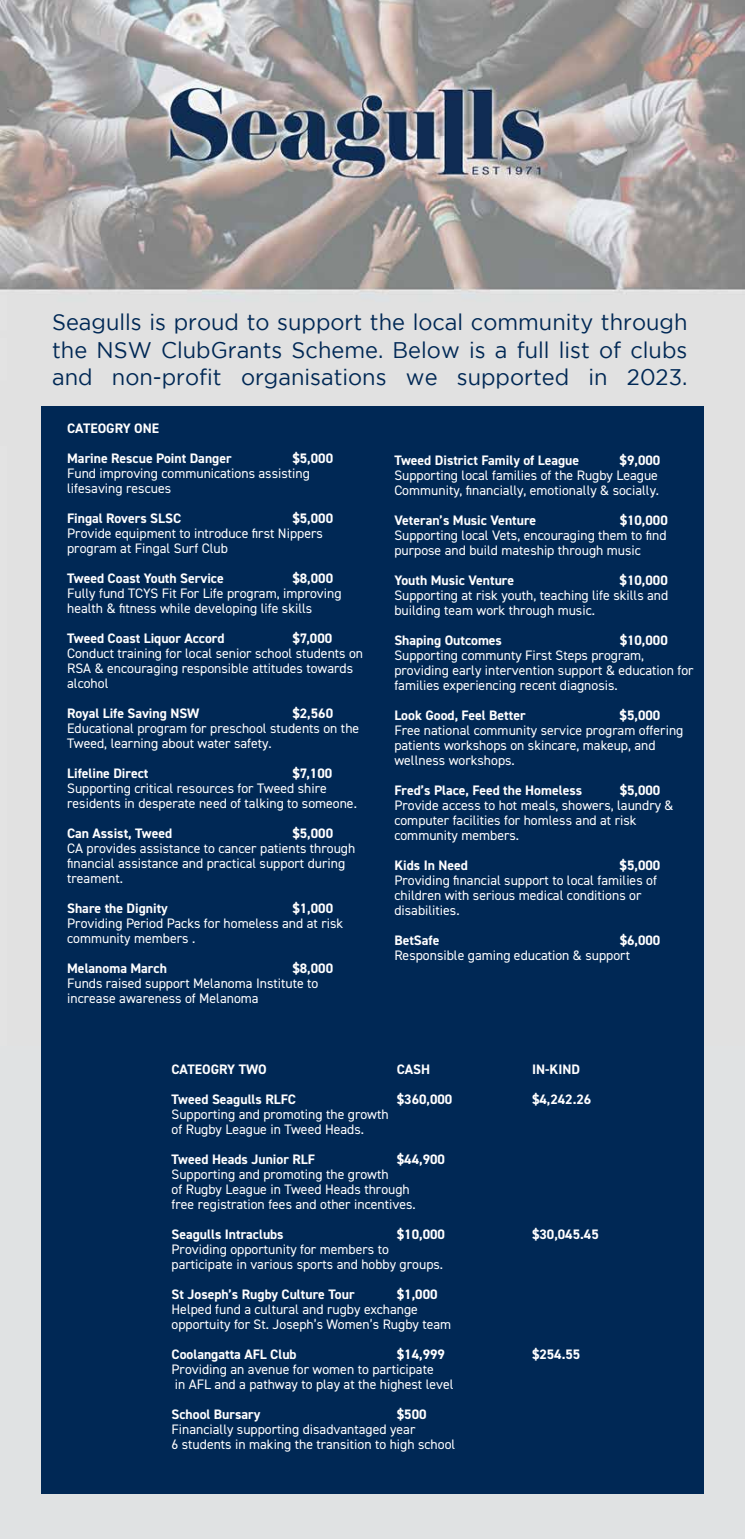
<style>
.page{position:relative;width:745px;height:1539px;background:#fff}
.page>*{position:absolute;margin:0;border:0;box-sizing:border-box;transform-origin:0 0}
.t1{font:22.5px/27.5px "Gotham";color:#002855;text-align:justify}
.t2{font:13.75px/15px "DIN2014";color:#fff}
.t3{font:700 13.75px/30px "DIN2014";color:#fff}
</style>
<div class="page">
<img style="left:0;top:0;width:744px;height:1046px">
<div style="left:0;top:1046px;width:744px;height:493px;background:#e0e2e3"></div>
<div style="left:41px;top:406px;width:662px;height:1087px;background:#002855"></div>
<h1 class="t1" style="left:52px;top:308px;width:636px">Seagulls is proud to support the local community through the NSW ClubGrants Scheme. Below is a full list of clubs and non-profit organisations we supported in 2023.</h1>
<p class="t3" style="left:67px;top:413px;width:166px">CATEOGRY ONE<br>Marine Rescue Point Danger</p>
<p class="t3" style="left:292px;top:443px;width:42px">$5,000</p>
<p class="t2" style="left:67px;top:465px;width:244px">Fund improving communications assisting lifesaving rescues</p>
<p class="t3" style="left:67px;top:503px;width:115px">Fingal Rovers SLSC</p>
<p class="t3" style="left:292px;top:503px;width:42px">$5,000</p>
<p class="t2" style="left:67px;top:525px;width:257px">Provide equipment to introduce first Nippers program at Fingal Surf Club</p>
<p class="t3" style="left:67px;top:563px;width:158px">Tweed Coast Youth Service</p>
<p class="t3" style="left:292px;top:563px;width:42px">$8,000</p>
<p class="t2" style="left:67px;top:585px;width:276px">Fully fund TCYS Fit For Life program, improving health &amp; fitness while developing life skills</p>
<p class="t3" style="left:67px;top:623px;width:159px">Tweed Coast Liquor Accord</p>
<p class="t3" style="left:292px;top:623px;width:41px">$7,000</p>
<p class="t2" style="left:67px;top:645px;width:297px">Conduct training for local senior school students on<br>RSA &amp; encouraging responsible attitudes towards alcohol</p>
<p class="t3" style="left:67px;top:698px;width:134px">Royal Life Saving NSW</p>
<p class="t3" style="left:292px;top:698px;width:42px">$2,560</p>
<p class="t2" style="left:67px;top:720px;width:293px">Educational program for preschool students on the<br>Tweed, learning about water safety.</p>
<p class="t3" style="left:67px;top:758px;width:83px">Lifeline Direct</p>
<p class="t3" style="left:292px;top:758px;width:41px">$7,100</p>
<p class="t2" style="left:67px;top:780px;width:291px">Supporting critical resources for Tweed shire residents in desperate need of talking to someone.</p>
<p class="t3" style="left:67px;top:818px;width:106px">Can Assist, Tweed</p>
<p class="t3" style="left:292px;top:818px;width:42px">$5,000</p>
<p class="t2" style="left:67px;top:841px;width:289px">CA provides assistance to cancer patients through financial assistance and practical support during treament.</p>
<p class="t3" style="left:67px;top:893px;width:102px">Share the Dignity</p>
<p class="t3" style="left:292px;top:893px;width:42px">$1,000</p>
<p class="t2" style="left:67px;top:916px;width:277px">Providing Period Packs for homeless and at risk community members .</p>
<p class="t3" style="left:67px;top:953px;width:101px">Melanoma March</p>
<p class="t3" style="left:292px;top:953px;width:42px">$8,000</p>
<p class="t2" style="left:67px;top:976px;width:252px">Funds raised support Melanoma Institute to increase awareness of Melanoma</p>
<p class="t3" style="left:394px;top:445px;width:186px">Tweed District Family of League</p>
<p class="t3" style="left:619px;top:445px;width:42px">$9,000</p>
<p class="t2" style="left:394px;top:467px;width:266px">Supporting local families of the Rugby League<br>Community, financially, emotionally &amp; socially.</p>
<p class="t3" style="left:394px;top:505px;width:143px">Veteran’s Music Venture</p>
<p class="t3" style="left:619px;top:505px;width:50px">$10,000</p>
<p class="t2" style="left:394px;top:527px;width:273px">Supporting local Vets, encouraging them to find purpose and build mateship through music</p>
<p class="t3" style="left:394px;top:565px;width:121px">Youth Music Venture</p>
<p class="t3" style="left:619px;top:565px;width:50px">$10,000</p>
<p class="t2" style="left:394px;top:587px;width:275px">Supporting at risk youth, teaching life skills and building team work through music.</p>
<p class="t3" style="left:394px;top:625px;width:109px">Shaping Outcomes</p>
<p class="t3" style="left:619px;top:625px;width:50px">$10,000</p>
<p class="t2" style="left:394px;top:647px;width:300px">Supporting communty First Steps program, providing early intervention support &amp; education for families experiencing recent diagnosis.</p>
<p class="t3" style="left:394px;top:700px;width:133px">Look Good, Feel Better</p>
<p class="t3" style="left:619px;top:700px;width:42px">$5,000</p>
<p class="t2" style="left:394px;top:722px;width:290px">Free national community service program offering patients workshops on skincare, makeup, and wellness workshops.</p>
<p class="t3" style="left:394px;top:775px;width:189px">Fred’s Place, Feed the Homeless</p>
<p class="t3" style="left:619px;top:775px;width:42px">$5,000</p>
<p class="t2" style="left:394px;top:797px;width:280px">Provide access to hot meals, showers, laundry &amp; computer facilities for homless and at risk community members.</p>
<p class="t3" style="left:394px;top:850px;width:75px">Kids In Need</p>
<p class="t3" style="left:619px;top:850px;width:42px">$5,000</p>
<p class="t2" style="left:394px;top:872px;width:264px">Providing financial support to local families of children with serious medical conditions or disabilities.</p>
<p class="t3" style="left:394px;top:925px;width:46px">BetSafe</p>
<p class="t3" style="left:619px;top:925px;width:42px">$6,000</p>
<p class="t2" style="left:394px;top:947px;width:237px">Responsible gaming education &amp; support</p>
<p class="t3" style="left:171px;top:1054px;width:97px">CATEOGRY TWO</p>
<p class="t3" style="left:396px;top:1054px;width:35px">CASH</p>
<p class="t3" style="left:531px;top:1054px;width:50px">IN-KIND</p>
<p class="t3" style="left:171px;top:1084px;width:126px">Tweed Seagulls RLFC</p>
<p class="t3" style="left:396px;top:1084px;width:57px">$360,000</p>
<p class="t3" style="left:531px;top:1084px;width:61px">$4,242.26</p>
<p class="t2" style="left:171px;top:1106px;width:218px">Supporting and promoting the growth of Rugby League in Tweed Heads.</p>
<p class="t3" style="left:171px;top:1144px;width:145px">Tweed Heads Junior RLF</p>
<p class="t3" style="left:396px;top:1144px;width:50px">$44,900</p>
<p class="t2" style="left:171px;top:1166px;width:245px">Supporting and promoting the growth<br>of Rugby League in Tweed Heads through free registration fees and other incentives.</p>
<p class="t3" style="left:171px;top:1219px;width:114px">Seagulls Intraclubs</p>
<p class="t3" style="left:396px;top:1219px;width:50px">$10,000</p>
<p class="t3" style="left:531px;top:1219px;width:68px">$30,045.45</p>
<p class="t2" style="left:171px;top:1241px;width:273px">Providing opportunity for members to participate in various sports and hobby groups.</p>
<p class="t3" style="left:171px;top:1279px;width:184px">St Joseph’s Rugby Culture Tour</p>
<p class="t3" style="left:396px;top:1279px;width:42px">$1,000</p>
<p class="t2" style="left:171px;top:1301px;width:281px">Helped fund a cultural and rugby exchange opportuity for St. Joseph’s Women’s Rugby team</p>
<p class="t3" style="left:171px;top:1339px;width:126px">Coolangatta AFL Club</p>
<p class="t3" style="left:396px;top:1339px;width:50px">$14,999</p>
<p class="t3" style="left:531px;top:1339px;width:50px">$254.55</p>
<p class="t2" style="left:171px;top:1361px;width:283px">Providing an avenue for women to participate<br>in AFL and a pathway to play at the highest level</p>
<p class="t3" style="left:171px;top:1399px;width:90px">School Bursary</p>
<p class="t3" style="left:396px;top:1399px;width:31px">$500</p>
<p class="t2" style="left:171px;top:1421px;width:285px">Financially supporting disadvantaged year<br>6 students in making the transition to high school</p>
</div>
